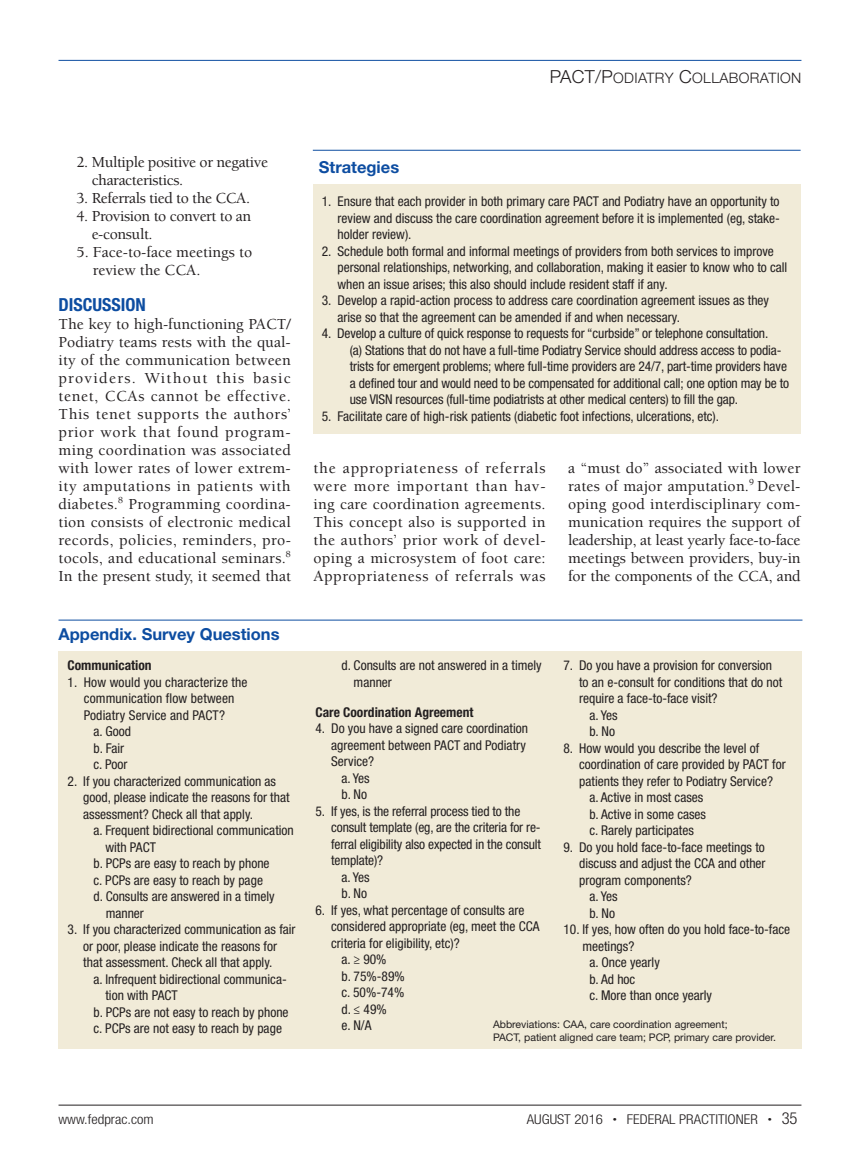
<style>
.page{position:relative;width:860px;height:1170px;background:#fff}
.page>*{position:absolute;margin:0;border:0;box-sizing:border-box;transform-origin:0 0}
.t1{font:700 condensed 18px "Helvetica Neue LT Std";color:#0d4da1}
.t2{font:700 16.5px "Helvetica Neue LT Std";color:#0d4da1}
.t3{font:500 15.75px/18px "Berkeley Std";letter-spacing:-.005em;color:#231f20;text-align:justify}
.t4{font:500 15.75px/18px "Berkeley Std";letter-spacing:-.025em;color:#231f20}
.t5{font:14.4px "Helvetica Neue LT Std Lt SC800";letter-spacing:.025em;color:#231f20}
.t6{font:condensed 13.5px/16.5px "Helvetica Neue LT Std";color:#231f20}
.t7{font:300 condensed 13.5px "Helvetica Neue LT Std";color:#231f20;scale:1.1 1}
.t8{font:700 condensed 13.5px "Helvetica Neue LT Std";color:#231f20}
.t9{font:10.5px/13.5px "Helvetica Neue LT Std";color:#231f20}
.s1{font-size:18px}
.s2{font-size:7.5px}
.s3{font-size:16.5px}
</style>
<div class="page">
<hr style="left:58px;top:60px;width:743px;height:1px;background:#0d4da1">
<hr style="left:58px;top:1105px;width:743px;height:1px;background:#231f20">
<div style="left:313px;top:185px;width:487px;height:249px;background:#f1ebd8"></div>
<hr style="left:313px;top:150px;width:487px;height:1px;background:#0d4da1">
<div style="left:58px;top:652px;width:744px;height:397px;background:#f1ebd8"></div>
<hr style="left:58px;top:620px;width:744px;height:1px;background:#0d4da1">
<p class="t5" style="left:549px;top:69px;width:253px"><span class="s1">PACT/P</span>ODIATRY <span class="s1">C</span>OLLABORATION</p>
<p class="t4" style="left:92px;top:153px;width:178px;text-indent:-15px">2. Multiple positive or negative characteristics.</p>
<p class="t4" style="left:76px;top:189px;width:175px">3. Referrals tied to the CCA.</p>
<p class="t4" style="left:92px;top:207px;width:161px;text-indent:-15px">4. Provision to convert to an e-consult.</p>
<p class="t3" style="left:93px;top:243px;width:161px;text-indent:-16px">5. Face-to-face meetings to review the CCA.</p>
<h1 class="t1" style="left:58px;top:293px;width:89px">DISCUSSION</h1>
<p class="t3" style="left:58px;top:315px;width:234px">The key to high-functioning PACT/ Podiatry teams rests with the qual&shy;ity of the communication between providers. Without this basic tenet, CCAs cannot be effective.<br>This tenet supports the authors’ prior work that found program&shy;ming coordination was associated with lower rates of lower extrem&shy;ity amputations in patients with diabetes.<sup>8</sup> Programming coordina&shy;tion consists of electronic medical records, policies, reminders, pro&shy;tocols, and educational seminars.<sup>8<br></sup>In the present study, it seemed that</p>
<p class="t2" style="left:58px;top:624px;width:222px">Appendix. Survey Questions</p>
<p class="t8" style="left:68px;top:657px;width:86px">Communication</p>
<p class="t6" style="left:68px;top:674px;width:181px">1. How would you characterize the</p>
<p class="t6" style="left:84px;top:690px;width:152px">communication flow between</p>
<p class="t6" style="left:84px;top:707px;width:143px">Podiatry Service and PACT?</p>
<p class="t6" style="left:93px;top:723px;width:39px">a. Good</p>
<p class="t6" style="left:93px;top:740px;width:32px">b. Fair</p>
<p class="t6" style="left:93px;top:756px;width:35px">c. Poor</p>
<p class="t6" style="left:83px;top:773px;width:208px;text-indent:-16px">2. If you characterized communication as good, please indicate the reasons for that assessment? Check all that apply.</p>
<p class="t6" style="left:93px;top:822px;width:202px">a. Frequent bidirectional communication</p>
<p class="t6" style="left:105px;top:839px;width:52px">with PACT</p>
<p class="t6" style="left:93px;top:855px;width:178px">b. PCPs are easy to reach by phone</p>
<p class="t6" style="left:93px;top:872px;width:171px">c. PCPs are easy to reach by page</p>
<p class="t6" style="left:93px;top:888px;width:183px">d. Consults are answered in a timely</p>
<p class="t6" style="left:106px;top:905px;width:40px">manner</p>
<p class="t6" style="left:68px;top:921px;width:229px;text-align:center">3. If you characterized communication as fair or poor, please indicate the reasons for<br>that assessment. Check all that apply.</p>
<p class="t6" style="left:93px;top:971px;width:195px">a. Infrequent bidirectional communica-</p>
<p class="t6" style="left:105px;top:987px;width:74px">tion with PACT</p>
<p class="t6" style="left:93px;top:1004px;width:197px">b. PCPs are not easy to reach by phone</p>
<p class="t6" style="left:93px;top:1020px;width:190px">c. PCPs are not easy to reach by page</p>
<p class="t2" style="left:319px;top:156px;width:82px">Strategies</p>
<p class="t6" style="left:337px;top:193px;width:444px;text-align:justify;text-indent:-16px">1. Ensure that each provider in both primary care PACT and Podiatry have an opportunity to review and discuss the care coordination agreement before it is implemented (eg, stake&shy;holder review).</p>
<p class="t6" style="left:337px;top:243px;width:451px;text-indent:-16px">2. Schedule both formal and informal meetings of providers from both services to improve personal relationships, networking, and collaboration, making it easier to know who to call when an issue arises; this also should include resident staff if any.</p>
<p class="t6" style="left:337px;top:292px;width:433px;text-indent:-16px">3. Develop a rapid-action process to address care coordination agreement issues as they arise so that the agreement can be amended if and when necessary.</p>
<p class="t6" style="left:350px;top:325px;width:441px;text-indent:-28px">4. Develop a culture of quick response to requests for “curbside” or telephone consultation.<br>(a) Stations that do not have a full-time Podiatry Service should address access to podia&shy;trists for emergent problems; where full-time providers are 24/7, part-time providers have a defined tour and would need to be compensated for additional call; one option may be to use VISN resources (full-time podiatrists at other medical centers) to fill the gap.</p>
<p class="t6" style="left:322px;top:408px;width:399px">5. Facilitate care of high-risk patients (diabetic foot infections, ulcerations, etc).</p>
<p class="t3" style="left:313px;top:459px;width:234px">the appropriateness of referrals were more important than hav&shy;ing care coordination agreements.<br>This concept also is supported in the authors’ prior work of devel&shy;oping a microsystem of foot care:<br>Appropriateness of referrals was</p>
<p class="t3" style="left:568px;top:459px;width:234px">a “must do” associated with lower rates of major amputation.<sup>9</sup> Devel&shy;oping good interdisciplinary com&shy;munication requires the support of leadership, at least yearly face-to-face meetings between providers, buy-in for the components of the CCA, and</p>
<p class="t6" style="left:353px;top:657px;width:189px;text-indent:-12px">d. Consults are not answered in a timely manner</p>
<p class="t8" style="left:315px;top:704px;width:159px">Care Coordination Agreement</p>
<p class="t6" style="left:315px;top:720px;width:214px">4. Do you have a signed care coordination</p>
<p class="t6" style="left:331px;top:737px;width:196px">agreement between PACT and Podiatry</p>
<p class="t6" style="left:331px;top:753px;width:44px">Service?</p>
<p class="t6" style="left:341px;top:770px;width:30px">a. Yes</p>
<p class="t6" style="left:341px;top:786px;width:27px">b. No</p>
<p class="t6" style="left:315px;top:803px;width:206px">5. If yes, is the referral process tied to the</p>
<p class="t6" style="left:331px;top:819px;width:211px">consult template (eg, are the criteria for re-</p>
<p class="t6" style="left:331px;top:836px;width:211px">ferral eligibility also expected in the consult</p>
<p class="t6" style="left:331px;top:852px;width:53px">template)?</p>
<p class="t6" style="left:341px;top:869px;width:30px">a. Yes</p>
<p class="t6" style="left:341px;top:885px;width:27px">b. No</p>
<p class="t6" style="left:315px;top:902px;width:210px">6. If yes, what percentage of consults are</p>
<p class="t6" style="left:331px;top:918px;width:210px">considered appropriate (eg, meet the CCA</p>
<p class="t6" style="left:331px;top:935px;width:130px">criteria for eligibility, etc)?</p>
<p class="t6" style="left:341px;top:951px;width:47px">a. ≥ 90%</p>
<p class="t6" style="left:341px;top:968px;width:65px">b. 75%-89%</p>
<p class="t6" style="left:341px;top:984px;width:64px">c. 50%-74%</p>
<p class="t6" style="left:341px;top:1001px;width:47px">d. ≤ 49%</p>
<p class="t6" style="left:341px;top:1017px;width:31px">e. N/A</p>
<p class="t6" style="left:563px;top:657px;width:210px">7. Do you have a provision for conversion</p>
<p class="t6" style="left:579px;top:673px;width:204px">to an e-consult for conditions that do not</p>
<p class="t6" style="left:579px;top:690px;width:140px">require a face-to-face visit?</p>
<p class="t6" style="left:589px;top:706px;width:30px">a. Yes</p>
<p class="t6" style="left:589px;top:723px;width:27px">b. No</p>
<p class="t6" style="left:563px;top:739px;width:197px">8. How would you describe the level of</p>
<p class="t6" style="left:579px;top:756px;width:208px">coordination of care provided by PACT for</p>
<p class="t6" style="left:579px;top:772px;width:195px">patients they refer to Podiatry Service?</p>
<p class="t6" style="left:589px;top:789px;width:115px">a. Active in most cases</p>
<p class="t6" style="left:589px;top:805px;width:118px">b. Active in some cases</p>
<p class="t6" style="left:589px;top:822px;width:106px">c. Rarely participates</p>
<p class="t6" style="left:563px;top:838px;width:203px">9. Do you hold face-to-face meetings to</p>
<p class="t6" style="left:579px;top:855px;width:188px">discuss and adjust the CCA and other</p>
<p class="t6" style="left:579px;top:871px;width:114px">program components?</p>
<p class="t6" style="left:589px;top:888px;width:30px">a. Yes</p>
<p class="t6" style="left:589px;top:904px;width:27px">b. No</p>
<p class="t6" style="left:563px;top:921px;width:228px">10. If yes, how often do you hold face-to-face</p>
<p class="t6" style="left:582px;top:937px;width:53px">meetings?</p>
<p class="t6" style="left:589px;top:954px;width:72px">a. Once yearly</p>
<p class="t6" style="left:589px;top:970px;width:47px">b. Ad hoc</p>
<p class="t6" style="left:589px;top:987px;width:124px">c. More than once yearly</p>
<p class="t9" style="left:493px;top:1017px;width:284px">Abbreviations: CAA, care coordination agreement;<br>PACT, patient aligned care team; PCP, primary care provider.</p>
<p class="t7" style="left:58px;top:1112px;width:88px">www.fedprac.com</p>
<p class="t7" style="left:526px;top:1112px;width:248px">AUGUST 2016 <span class="s2">•</span> FEDERAL PRACTITIONER <span class="s2">•</span> <span class="s3">35</span></p>
</div>
